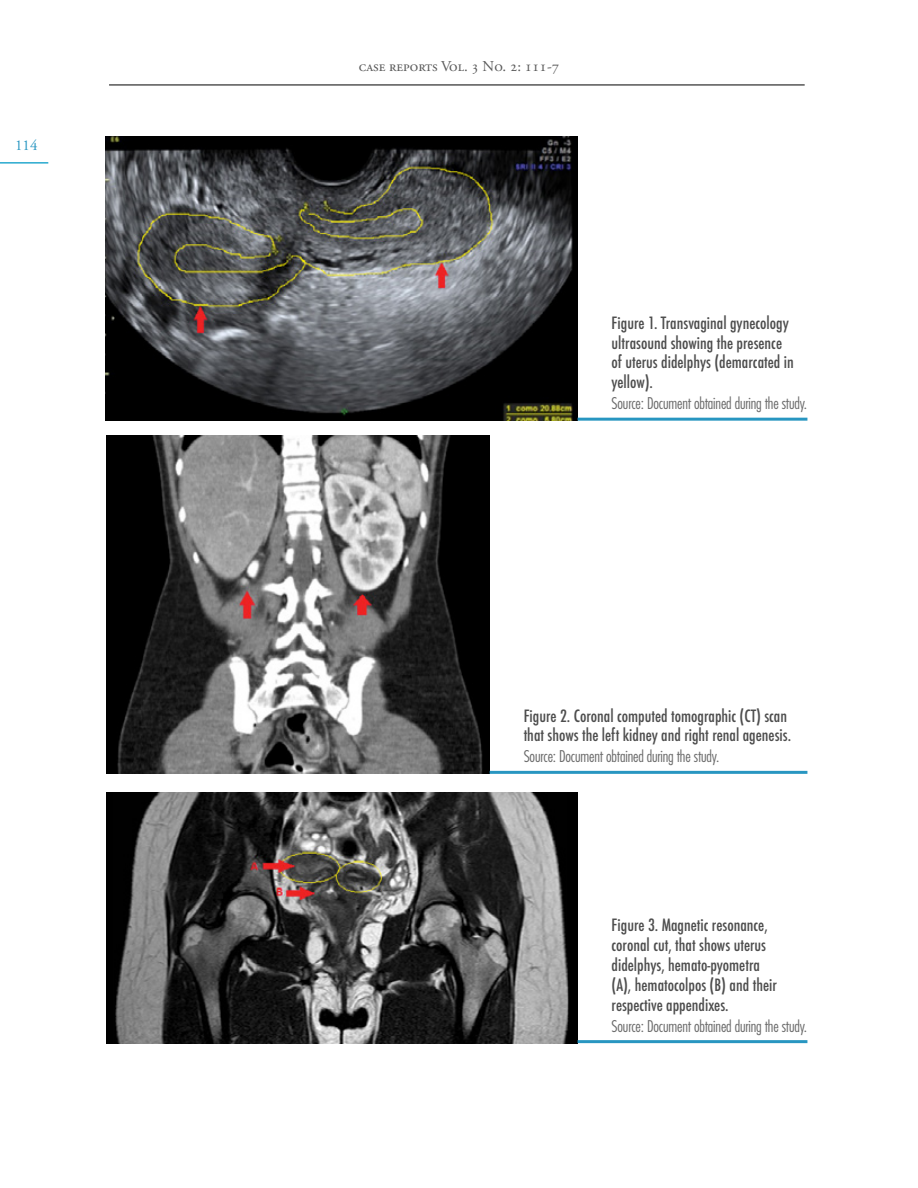
<style>
.page{position:relative;width:918px;height:1188px;background:#fff}
.page>*{position:absolute;margin:0;border:0;box-sizing:border-box;transform-origin:0 0}
.t1{font:500 condensed 16.5px/19.8px "Futura";color:#4d4d4d}
.t2{font:300 condensed 15.75px "Futura Std";letter-spacing:-.01em;color:#6b6b6b}
.t3{font:15px "Adobe Garamond Pro";color:#595959}
.t4{font:15px "Adobe Garamond Pro";color:#2896c1}
</style>
<div class="page">
<hr style="left:109px;top:85px;width:696px;height:1px;background:#000">
<hr style="left:0;top:162px;width:48px;height:2px;background:#28a9ce">
<img style="left:105px;top:136px;width:473px;height:284px">
<hr style="left:578px;top:418px;width:229px;height:3px;background:#2896c1">
<img style="left:106px;top:435px;width:384px;height:339px">
<hr style="left:490px;top:771px;width:317px;height:3px;background:#2896c1">
<img style="left:106px;top:792px;width:472px;height:251px">
<hr style="left:578px;top:1040px;width:229px;height:3px;background:#2896c1">
<p class="t4" style="left:15px;top:137px;width:24px">114</p>
<p class="t3" style="left:359px;top:57px;width:202px">case reports Vol. 3 No. 2: 111-7</p>
<p class="t1" style="left:612px;top:313px;width:184px">Figure 1. Transvaginal gynecology ultrasound showing the presence of uterus didelphys (demarcated in yellow).</p>
<p class="t2" style="left:612px;top:394px;width:197px">Source: Document obtained during the study.</p>
<p class="t1" style="left:524px;top:706px;width:269px">Figure 2. Coronal computed tomographic (CT) scan that shows the left kidney and right renal agenesis.</p>
<p class="t2" style="left:524px;top:747px;width:197px">Source: Document obtained during the study.</p>
<p class="t1" style="left:612px;top:916px;width:167px">Figure 3. Magnetic resonance, coronal cut, that shows uterus didelphys, hemato-pyometra (A), hematocolpos (B) and their respective appendixes.</p>
<p class="t2" style="left:612px;top:1016px;width:197px">Source: Document obtained during the study.</p>
</div>
